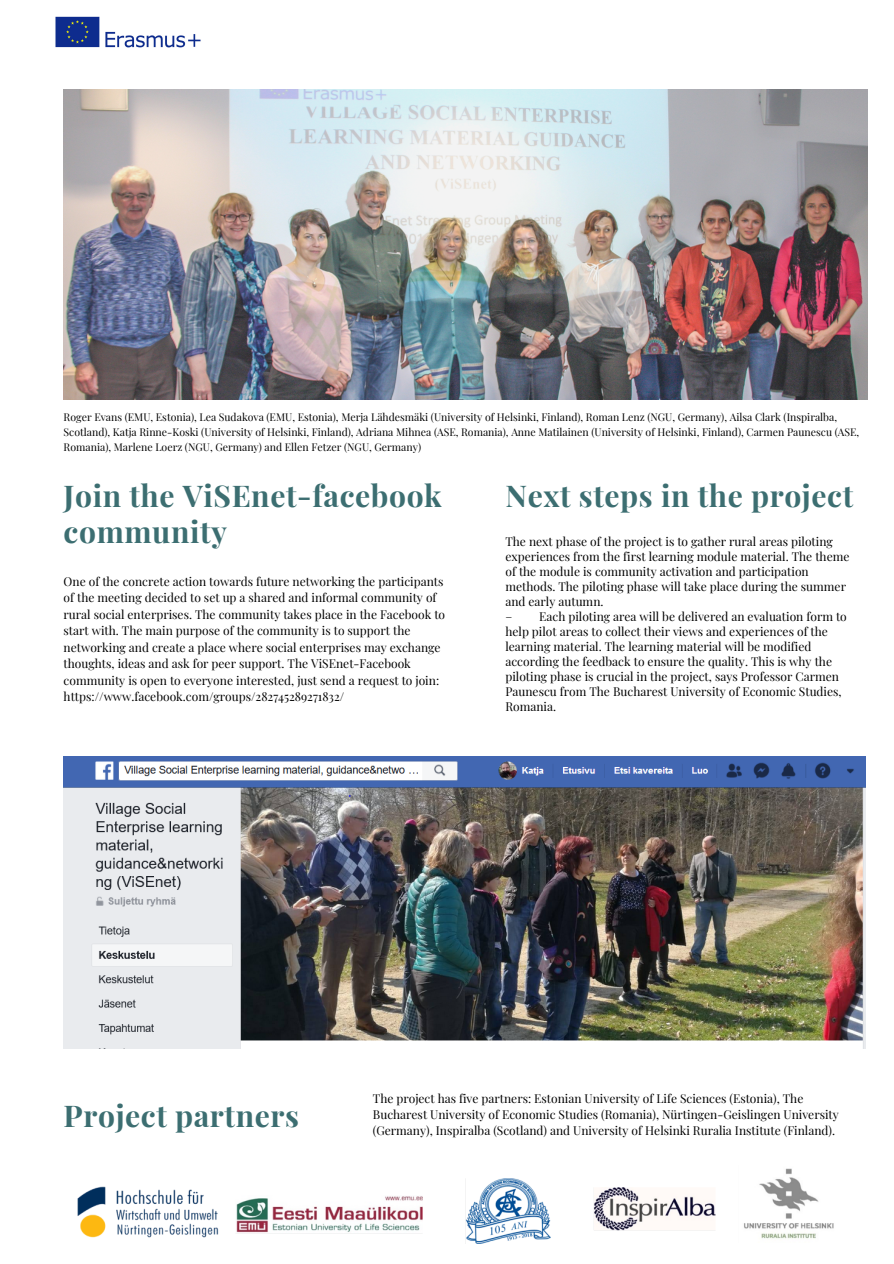
<style>
.page{position:relative;width:894px;height:1264px;background:#fff}
.page>*{position:absolute;margin:0;border:0;box-sizing:border-box;transform-origin:0 0}
.t1{font:700 30px/35.7px "Playfair Display";letter-spacing:.02em;color:#3c6e71}
.t2{font:12px/15px "Playfair Display";color:#000}
.t3{font:10.5px/14.7px "Playfair Display";color:#000}
</style>
<div class="page">
<img style="left:64px;top:89px;width:802px;height:310px">
<img style="left:77px;top:1168px;width:757px;height:74px">
<img style="left:55px;top:16px;width:146px;height:32px">
<img style="left:64px;top:757px;width:801px;height:291px">
<p class="t3" style="left:64px;top:409px;width:797px">Roger Evans (EMU, Estonia), Lea Sudakova (EMU, Estonia), Merja Lähdesmäki (University of Helsinki, Finland), Roman Lenz (NGU, Germany), Ailsa Clark (Inspiralba,<br>Scotland), Katja Rinne-Koski (University of Helsinki, Finland), Adriana Mihnea (ASE, Romania), Anne Matilainen (University of Helsinki, Finland), Carmen Paunescu (ASE,<br>Romania), Marlene Loerz (NGU, Germany) and Ellen Fetzer (NGU, Germany)</p>
<h1 class="t1" style="left:64px;top:477px;width:379px">Join the ViSEnet-facebook community</h1>
<p class="t2" style="left:64px;top:572px;width:383px;line-height:16.5px">One of the concrete action towards future networking the participants of the meeting decided to set up a shared and informal community of rural social enterprises. The community takes place in the Facebook to start with. The main purpose of the community is to support the networking and create a place where social enterprises may exchange thoughts, ideas and ask for peer support. The ViSEnet-Facebook community is open to everyone interested, just send a request to join: https://www.facebook.com/groups/282745289271832/</p>
<h1 class="t1" style="left:505px;top:477px;width:349px">Next steps in the project</h1>
<p class="t2" style="left:505px;top:533px;width:345px">The next phase of the project is to gather rural areas piloting experiences from the first learning module material. The theme of the module is community activation and participation methods. The piloting phase will take place during the summer and early autumn.</p>
<p class="t2" style="left:505px;top:609px;width:343px">– Each piloting area will be delivered an evaluation form to help pilot areas to collect their views and experiences of the learning material. The learning material will be modified according the feedback to ensure the quality. This is why the piloting phase is crucial in the project, says Professor Carmen Paunescu from The Bucharest University of Economic Studies, Romania.</p>
<h1 class="t1" style="left:64px;top:1096px;width:237px">Project partners</h1>
<p class="t2" style="left:373px;top:1090px;width:467px;line-height:15.8px">The project has five partners: Estonian University of Life Sciences (Estonia), The<br>Bucharest University of Economic Studies (Romania), Nürtingen-Geislingen University (Germany), Inspiralba (Scotland) and University of Helsinki Ruralia Institute (Finland).</p>
</div>
